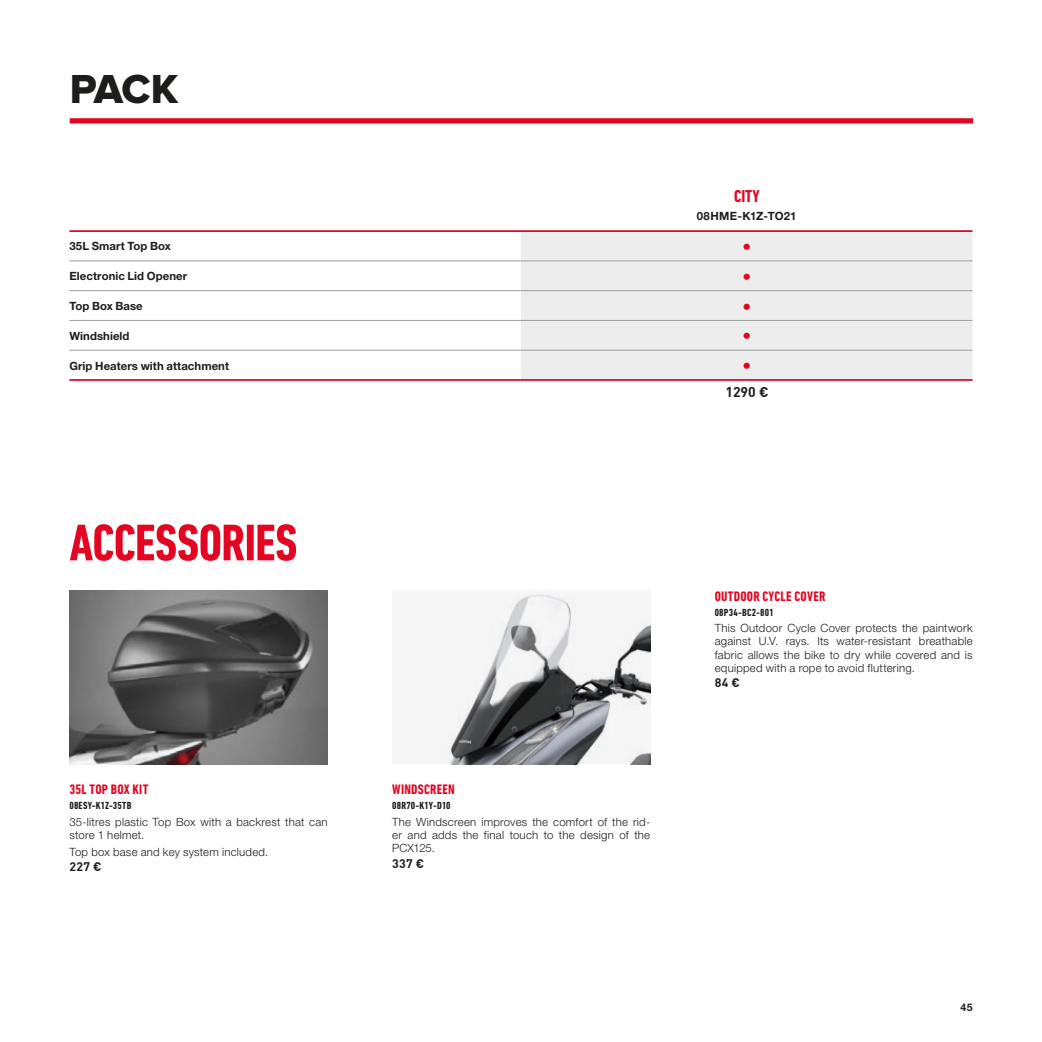
<style>
.page{position:relative;width:1042px;height:1042px;background:#fff}
.page>*{position:absolute;margin:0;border:0;box-sizing:border-box;transform-origin:0 0}
.t1{font:700 condensed 52.5px "DIN Next LT Pro";letter-spacing:-.01em;color:#e40522}
.t2{font:800 42px "Proxima Nova";color:#1d1d1b}
.t3{font:100 condensed 17.5px "Helvetica Neue";color:#e40522}
.t4{font:700 condensed 17.5px "DIN Next LT Pro";color:#e40522}
.t5{font:700 condensed 14px "DIN Next LT Pro";letter-spacing:.02em;color:#e40522}
.t6{font:700 14px "DIN Offc Pro";color:#1d1d1b}
.t7{font:700 12.25px "DIN Offc Pro";letter-spacing:.035em;color:#1d1d1b}
.t8{font:300 11.38px/13.1px "Helvetica Neue";letter-spacing:.02em;color:#1d1d1b;text-align:justify}
.t9{font:700 11.38px "Helvetica Neue";letter-spacing:.005em;color:#1d1d1b}
.t10{font:700 condensed 10.5px "DIN Next LT Pro";letter-spacing:.02em;color:#1d1d1b}
.t11{font:700 10.5px "Helvetica Neue";color:#1d1d1b}
</style>
<div class="page">
<img style="left:70px;top:590px;width:258px;height:174px">
<img style="left:440px;top:590px;width:210px;height:174px">
<div style="left:70px;top:118px;width:903px;height:5px;background:#e40522"></div>
<div style="left:521px;top:232px;width:451px;height:147px;background:#ededed"></div>
<hr style="left:69px;top:261px;width:452px;height:1px;background:#9d9d9d">
<hr style="left:521px;top:261px;width:451px;height:1px;background:#9d9d9d">
<hr style="left:69px;top:290px;width:452px;height:1px;background:#9d9d9d">
<hr style="left:521px;top:290px;width:451px;height:1px;background:#9d9d9d">
<hr style="left:69px;top:320px;width:452px;height:1px;background:#9d9d9d">
<hr style="left:521px;top:320px;width:451px;height:1px;background:#9d9d9d">
<hr style="left:69px;top:350px;width:452px;height:1px;background:#9d9d9d">
<hr style="left:521px;top:350px;width:451px;height:1px;background:#9d9d9d">
<hr style="left:69px;top:230px;width:452px;height:2px;background:#e40522">
<hr style="left:521px;top:230px;width:451px;height:2px;background:#e40522">
<hr style="left:69px;top:379px;width:452px;height:2px;background:#e40522">
<hr style="left:521px;top:379px;width:451px;height:2px;background:#e40522">
<h2 class="t2" style="left:70px;top:64px;width:110px">PACK</h2>
<h3 class="t4" style="left:734px;top:186px;width:27px">CITY</h3>
<p class="t9" style="left:697px;top:209px;width:101px">08HME-K1Z-TO21</p>
<p class="t9" style="left:69px;top:239px;width:103px">35L Smart Top Box</p>
<h3 class="t3" style="left:742px;top:237px;width:10px">•</h3>
<p class="t9" style="left:69px;top:269px;width:119px">Electronic Lid Opener</p>
<h3 class="t3" style="left:742px;top:267px;width:10px">•</h3>
<p class="t9" style="left:69px;top:299px;width:75px">Top Box Base</p>
<h3 class="t3" style="left:742px;top:297px;width:10px">•</h3>
<p class="t9" style="left:69px;top:329px;width:62px">Windshield</p>
<h3 class="t3" style="left:742px;top:326px;width:10px">•</h3>
<p class="t9" style="left:69px;top:358px;width:161px">Grip Heaters with attachment</p>
<h3 class="t3" style="left:742px;top:356px;width:10px">•</h3>
<h1 class="t1" style="left:69px;top:513px;width:229px">ACCESSORIES</h1>
<p class="t5" style="left:69px;top:782px;width:80px">35L TOP BOX KIT</p>
<p class="t10" style="left:69px;top:799px;width:63px">08ESY-K1Z-35TB</p>
<p class="t8" style="left:69px;top:815px;width:260px">35-litres plastic Top Box with a backrest that can store 1 helmet.</p>
<p class="t8" style="left:69px;top:844px;width:200px">Top box base and key system included.</p>
<p class="t7" style="left:69px;top:857px;width:33px">227 €</p>
<p class="t6" style="left:725px;top:381px;width:45px">1290 €</p>
<p class="t5" style="left:392px;top:782px;width:64px">WINDSCREEN</p>
<p class="t10" style="left:392px;top:799px;width:60px">08R70-K1Y-D10</p>
<p class="t8" style="left:392px;top:815px;width:259px">The Windscreen improves the comfort of the rid&shy;er and adds the final touch to the design of the PCX125.</p>
<p class="t7" style="left:392px;top:854px;width:33px">337 €</p>
<p class="t5" style="left:715px;top:588px;width:112px">OUTDOOR CYCLE COVER</p>
<p class="t10" style="left:715px;top:606px;width:60px">08P34-BC2-801</p>
<p class="t8" style="left:715px;top:621px;width:259px">This Outdoor Cycle Cover protects the paintwork against U.V. rays. Its water-resistant breathable fabric allows the bike to dry while covered and is equipped with a rope to avoid fluttering.</p>
<p class="t7" style="left:715px;top:673px;width:27px">84 €</p>
<p class="t11" style="left:960px;top:1001px;width:14px">45</p>
</div>
